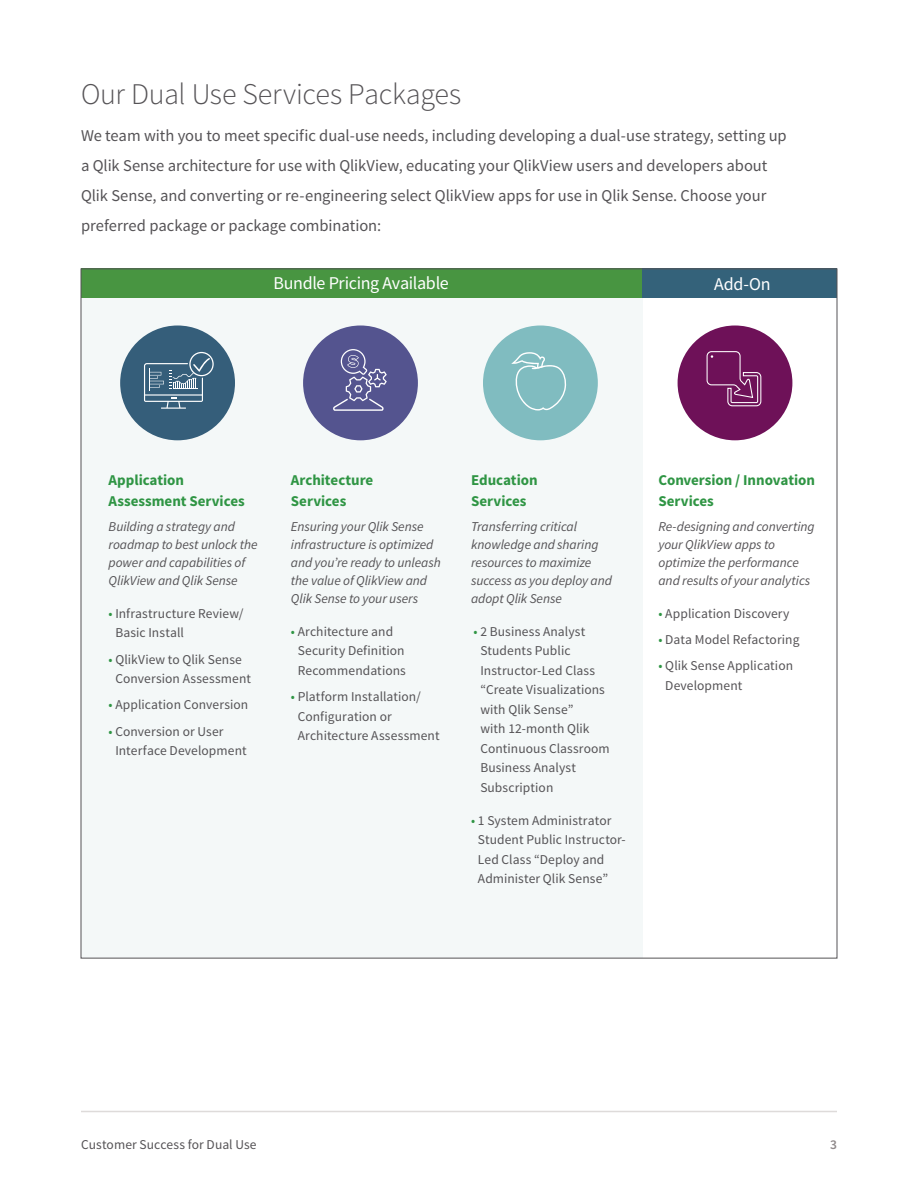
<style>
.page{position:relative;width:918px;height:1188px;background:#fff}
.page>*{position:absolute;margin:0;border:0;box-sizing:border-box;transform-origin:0 0}
.t1{font:300 30px "Source Sans Pro";letter-spacing:-.005em;color:#555356}
.t2{font:18px "Source Sans Pro";letter-spacing:-.02em;color:#fff}
.t3{font:16.5px/30px "Source Sans Pro";color:#555356}
.t4{font:700 15px/21px "Source Sans Pro";letter-spacing:-.005em;color:#2f9544}
.t5{font:13.5px/19.5px "Source Sans Pro";letter-spacing:.01em;color:#555356}
.t6{font:italic 13.5px/18px "Source Sans Pro";letter-spacing:-.005em;color:#555356}
.t7{font:600 13.5px "Source Sans Pro";color:#8f898a}
.s1{color:#2f9544}
</style>
<div class="page">
<hr style="left:81px;top:1111px;width:756px;height:1px;background:#dedbda">
<div style="left:81px;top:298px;width:562px;height:660px;background:#f4f8f8"></div>
<div style="left:81px;top:268px;width:562px;height:30px;background:#489541"></div>
<div style="left:643px;top:268px;width:194px;height:30px;background:#34627a"></div>
<div style="left:678px;top:326px;width:114px;height:114px;background:#6e1158;border-radius:50%"></div>
<svg style="left:706px;top:351px;width:56px;height:56px"></svg>
<div style="left:303px;top:326px;width:115px;height:114px;background:#54548f;border-radius:50%"></div>
<svg style="left:333px;top:349px;width:54px;height:62px"></svg>
<div style="left:120px;top:326px;width:115px;height:114px;background:#355e7a;border-radius:50%"></div>
<div style="left:189px;top:352px;width:25px;height:24px;border:1px solid #fff;border-radius:50%"></div>
<svg style="left:144px;top:358px;width:66px;height:51px"></svg>
<div style="left:483px;top:326px;width:115px;height:114px;background:#80bcc0;border-radius:50%"></div>
<svg style="left:511px;top:352px;width:56px;height:59px"></svg>
<h1 class="t1" style="left:81px;top:75px;width:382px">Our Dual Use Services Packages</h1>
<p class="t3" style="left:81px;top:121px;width:707px">We team with you to meet specific dual-use needs, including developing a dual-use strategy, setting up a Qlik Sense architecture for use with QlikView, educating your QlikView users and developers about Qlik Sense, and converting or re-engineering select QlikView apps for use in Qlik Sense. Choose your preferred package or package combination:</p>
<h2 class="t2" style="left:273px;top:272px;width:177px">Bundle Pricing Available</h2>
<h2 class="t2" style="left:714px;top:273px;width:58px">Add-On</h2>
<p class="t4" style="left:109px;top:470px;width:138px">Application<br>Assessment Services</p>
<p class="t6" style="left:109px;top:517px;width:151px">Building a strategy and roadmap to best unlock the power and capabilities of<br>QlikView and Qlik Sense</p>
<p class="t5" style="left:115px;top:604px;width:130px;text-indent:-7px"><span class="s1">•</span> Infrastructure Review/<br>Basic Install</p>
<p class="t5" style="left:115px;top:650px;width:137px;text-indent:-7px"><span class="s1">•</span> QlikView to Qlik Sense<br>Conversion Assessment</p>
<p class="t5" style="left:109px;top:695px;width:141px"><span class="s1">•</span> Application Conversion</p>
<p class="t5" style="left:115px;top:722px;width:133px;text-indent:-7px"><span class="s1">•</span> Conversion or User<br>Interface Development</p>
<p class="t4" style="left:291px;top:470px;width:84px">Architecture<br>Services</p>
<p class="t6" style="left:291px;top:517px;width:151px">Ensuring your Qlik Sense infrastructure is optimized and you’re ready to unleash the value of QlikView and<br>Qlik Sense to your users</p>
<p class="t5" style="left:298px;top:622px;width:110px;text-indent:-7px"><span class="s1">•</span> Architecture and<br>Security Definition<br>Recommendations</p>
<p class="t5" style="left:298px;top:687px;width:143px;text-indent:-7px"><span class="s1">•</span> Platform Installation/<br>Configuration or<br>Architecture Assessment</p>
<p class="t4" style="left:471px;top:470px;width:68px">Education<br>Services</p>
<p class="t6" style="left:471px;top:517px;width:142px">Transferring critical knowledge and sharing resources to maximize success as you deploy and adopt Qlik Sense</p>
<p class="t5" style="left:480px;top:622px;width:131px;text-indent:-7px"><span class="s1">•</span> 2 Business Analyst<br>Students Public<br>Instructor-Led Class “Create Visualizations with Qlik Sense”<br>with 12-month Qlik<br>Continuous Classroom<br>Business Analyst<br>Subscription</p>
<p class="t5" style="left:478px;top:811px;width:149px;text-indent:-7px"><span class="s1">•</span> 1 System Administrator<br>Student Public Instructor-<br>Led Class “Deploy and<br>Administer Qlik Sense”</p>
<p class="t4" style="left:658px;top:470px;width:158px">Conversion / Innovation<br>Services</p>
<p class="t6" style="left:658px;top:517px;width:158px">Re-designing and converting your QlikView apps to optimize the performance and results of your analytics</p>
<p class="t5" style="left:658px;top:604px;width:133px"><span class="s1">•</span> Application Discovery</p>
<p class="t5" style="left:658px;top:630px;width:143px"><span class="s1">•</span> Data Model Refactoring</p>
<p class="t5" style="left:665px;top:656px;width:129px;text-indent:-7px"><span class="s1">•</span> Qlik Sense Application<br>Development</p>
<p class="t5" style="left:81px;top:1135px;width:177px">Customer Success for Dual Use</p>
<p class="t7" style="left:830px;top:1136px;width:8px">3</p>
</div>
